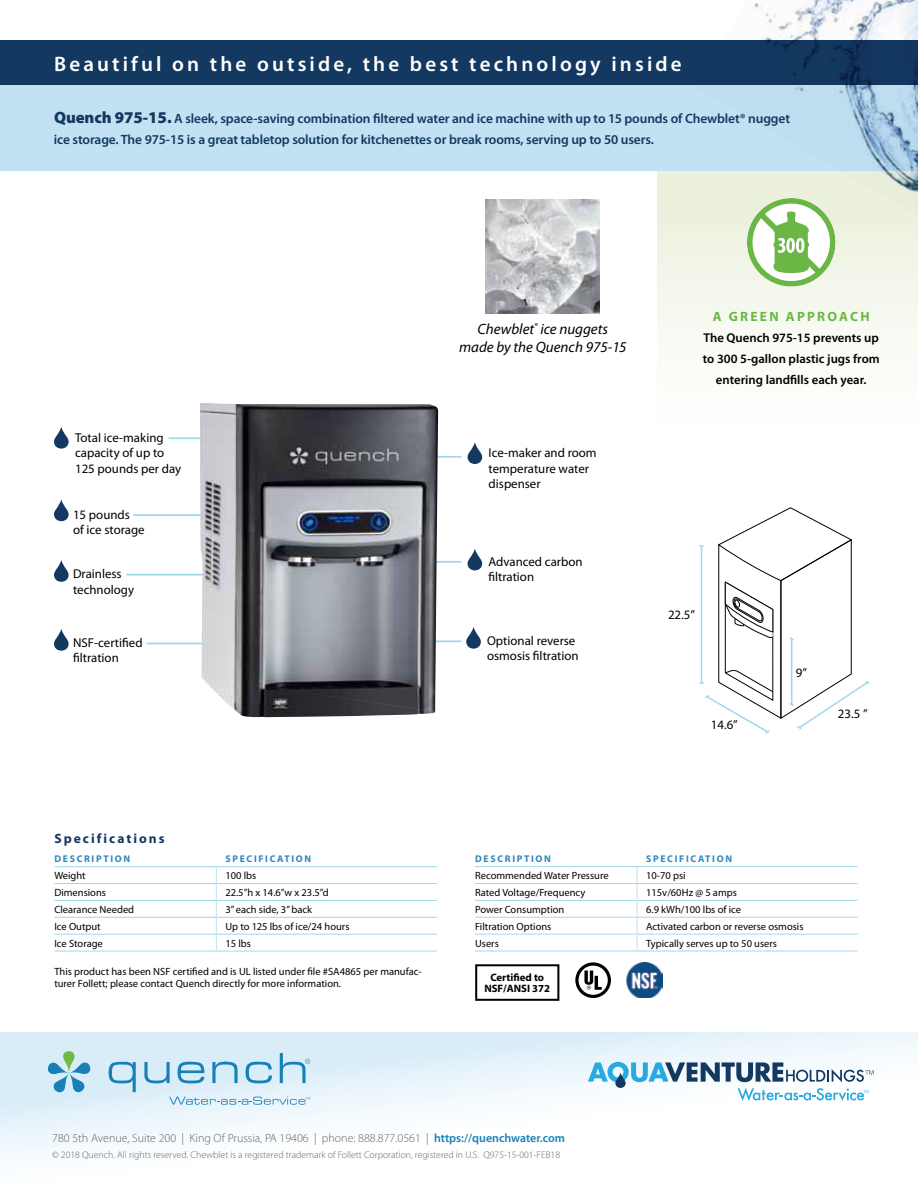
<style>
.page{position:relative;width:918px;height:1188px;background:#fff}
.page>*{position:absolute;margin:0;border:0;box-sizing:border-box;transform-origin:0 0}
.t1{font:600 21px "Myriad Pro";letter-spacing:.15em;color:#fff}
.t2{font:italic 15px/18px "Myriad Pro";color:#000;text-align:center}
.t3{font:600 13.5px/21px "Myriad Pro";letter-spacing:-.01em;color:#143961}
.t4{font:700 13.5px "Myriad Pro";letter-spacing:.17em;color:#6bb745}
.t5{font:700 13.5px "Myriad Pro";letter-spacing:.15em;color:#143961}
.t6{font:12.9px/15.5px "Myriad Pro";color:#000}
.t7{font:600 12.75px/21px "Myriad Pro";color:#000;text-align:center}
.t8{font:300 12px "Myriad Pro";color:#636466}
.t9{font:700 10.8px/11.4px "Myriad Pro";color:#000;text-align:center}
.t10{font:10.5px/12.6px "Myriad Pro";color:#000}
.t11{font:300 9.75px "Myriad Pro";color:#636466}
.t12{font:700 9.75px "Myriad Pro";letter-spacing:.17em;color:#2b88be}
.s1{font-weight:900;font-size:16.5px}
.s2{font-weight:600;color:#157fb8}
</style>
<div class="page">
<hr style="left:424px;top:456px;width:37px;height:2px;background:#a0d8eb">
<hr style="left:169px;top:437px;width:57px;height:2px;background:#a0d8eb">
<svg style="left:54px;top:427px;width:15px;height:22px"></svg>
<svg style="left:54px;top:629px;width:15px;height:22px"></svg>
<hr style="left:147px;top:643px;width:115px;height:1px;background:#a0d8eb">
<svg style="left:54px;top:560px;width:15px;height:22px"></svg>
<hr style="left:127px;top:574px;width:82px;height:1px;background:#a0d8eb">
<svg style="left:54px;top:500px;width:15px;height:21px"></svg>
<hr style="left:134px;top:514px;width:75px;height:2px;background:#a0d8eb">
<hr style="left:380px;top:640px;width:81px;height:2px;background:#a0d8eb">
<hr style="left:383px;top:561px;width:78px;height:2px;background:#a0d8eb">
<svg style="left:657px;top:171px;width:261px;height:176px"></svg>
<svg style="left:747px;top:220px;width:89px;height:67px"></svg>
<svg style="left:700px;top:507px;width:170px;height:227px"></svg>
<div style="left:0;top:63px;width:918px;height:108px;background:#c2e2f4"></div>
<div style="left:0;top:40px;width:918px;height:46px;background:#143961"></div>
<img style="left:696px;top:0;width:222px;height:220px">
<img style="left:200px;top:403px;width:238px;height:314px">
<hr style="left:54px;top:917px;width:162px;height:1px;background:#a0d8eb">
<hr style="left:217px;top:917px;width:220px;height:1px;background:#a0d8eb">
<hr style="left:54px;top:934px;width:162px;height:1px;background:#a0d8eb">
<hr style="left:217px;top:934px;width:220px;height:1px;background:#a0d8eb">
<hr style="left:54px;top:951px;width:162px;height:1px;background:#a0d8eb">
<hr style="left:216px;top:951px;width:221px;height:1px;background:#a0d8eb">
<hr style="left:54px;top:883px;width:162px;height:1px;background:#a0d8eb">
<hr style="left:217px;top:883px;width:220px;height:1px;background:#a0d8eb">
<hr style="left:54px;top:900px;width:162px;height:1px;background:#a0d8eb">
<hr style="left:217px;top:900px;width:220px;height:1px;background:#a0d8eb">
<hr style="left:54px;top:866px;width:162px;height:1px;background:#a0d8eb">
<hr style="left:216px;top:866px;width:221px;height:1px;background:#a0d8eb">
<svg style="left:216px;top:867px;width:1px;height:84px"></svg>
<hr style="left:475px;top:900px;width:162px;height:1px;background:#a0d8eb">
<hr style="left:638px;top:900px;width:220px;height:1px;background:#a0d8eb">
<hr style="left:475px;top:917px;width:162px;height:1px;background:#a0d8eb">
<hr style="left:638px;top:917px;width:220px;height:1px;background:#a0d8eb">
<hr style="left:475px;top:934px;width:162px;height:1px;background:#a0d8eb">
<hr style="left:638px;top:934px;width:220px;height:1px;background:#a0d8eb">
<hr style="left:475px;top:951px;width:162px;height:1px;background:#a0d8eb">
<hr style="left:637px;top:951px;width:221px;height:1px;background:#a0d8eb">
<svg style="left:637px;top:867px;width:1px;height:84px"></svg>
<hr style="left:475px;top:883px;width:162px;height:1px;background:#a0d8eb">
<hr style="left:637px;top:883px;width:221px;height:1px;background:#a0d8eb">
<hr style="left:475px;top:866px;width:162px;height:1px;background:#a0d8eb">
<hr style="left:637px;top:866px;width:221px;height:1px;background:#a0d8eb">
<img style="left:486px;top:199px;width:114px;height:114px">
<svg style="left:468px;top:442px;width:14px;height:22px"></svg>
<svg style="left:468px;top:549px;width:14px;height:21px"></svg>
<svg style="left:466px;top:627px;width:15px;height:22px"></svg>
<img style="left:627px;top:962px;width:36px;height:36px">
<svg style="left:575px;top:962px;width:36px;height:36px"></svg>
<div style="left:475px;top:964px;width:84px;height:37px;border:2px solid #000"></div>
<svg style="left:0;top:1032px;width:918px;height:125px"></svg>
<div style="left:63px;top:1051px;width:12px;height:22px;background:#72ba44;border-radius:5px"></div>
<svg style="left:48px;top:1063px;width:42px;height:29px"></svg>
<svg style="left:109px;top:1062px;width:27px;height:30px"></svg>
<svg style="left:144px;top:1062px;width:26px;height:21px"></svg>
<svg style="left:178px;top:1062px;width:26px;height:21px"></svg>
<svg style="left:212px;top:1062px;width:26px;height:21px"></svg>
<svg style="left:246px;top:1061px;width:26px;height:22px"></svg>
<svg style="left:280px;top:1053px;width:30px;height:30px"></svg>
<svg style="left:169px;top:1097px;width:141px;height:8px"></svg>
<svg style="left:588px;top:1062px;width:286px;height:20px"></svg>
<svg style="left:615px;top:1073px;width:11px;height:15px"></svg>
<svg style="left:738px;top:1088px;width:131px;height:13px"></svg>
<h1 class="t1" style="left:54px;top:51px;width:629px">Beautiful on the outside, the best technology inside</h1>
<p class="t3" style="left:54px;top:108px;width:738px"><span class="s1">Quench 975-15.</span> A sleek, space-saving combination filtered water and ice machine with up to 15 pounds of Chewblet® nugget ice storage. The 975-15 is a great tabletop solution for kitchenettes or break rooms, serving up to 50 users.</p>
<p class="t6" style="left:75px;top:430px;width:108px">Total ice-making capacity of up to<br>125 pounds per day</p>
<p class="t6" style="left:73px;top:506px;width:73px">15 pounds<br>of ice storage</p>
<p class="t6" style="left:73px;top:566px;width:63px">Drainless technology</p>
<p class="t6" style="left:73px;top:635px;width:71px">NSF-certified filtration</p>
<h2 class="t2" style="left:459px;top:319px;width:169px">Chewblet<sup>®</sup> ice nuggets made by the Quench 975-15</h2>
<p class="t6" style="left:489px;top:445px;width:110px">Ice-maker and room temperature water dispenser</p>
<p class="t6" style="left:488px;top:554px;width:96px">Advanced carbon filtration</p>
<p class="t6" style="left:487px;top:632px;width:93px">Optional reverse osmosis filtration</p>
<p class="t4" style="left:713px;top:308px;width:158px">A GREEN A PPROACH</p>
<p class="t7" style="left:703px;top:327px;width:178px">The Quench 975-15 prevents up to 300 5-gallon plastic jugs from entering landfills each year.</p>
<p class="t6" style="left:668px;top:607px;width:28px">22.5”</p>
<p class="t6" style="left:711px;top:717px;width:28px">14.6”</p>
<p class="t6" style="left:796px;top:664px;width:13px">9”</p>
<p class="t6" style="left:838px;top:705px;width:31px">23.5 ”</p>
<p class="t5" style="left:54px;top:830px;width:112px">SPECIFICATIONS</p>
<p class="t12" style="left:54px;top:853px;width:77px">DESCRIPTION</p>
<p class="t12" style="left:225px;top:853px;width:87px">SPECIFICATION</p>
<p class="t10" style="left:54px;top:869px;width:33px">Weight</p>
<p class="t10" style="left:225px;top:869px;width:32px">100 lbs</p>
<p class="t10" style="left:54px;top:886px;width:53px">Dimensions</p>
<p class="t10" style="left:225px;top:886px;width:105px">22.5”h x 14.6”w x 23.5”d</p>
<p class="t10" style="left:54px;top:903px;width:81px">Clearance Needed</p>
<p class="t10" style="left:225px;top:903px;width:88px">3” each side, 3” back</p>
<p class="t10" style="left:54px;top:920px;width:48px">Ice Output</p>
<p class="t10" style="left:225px;top:920px;width:126px">Up to 125 lbs of ice/24 hours</p>
<p class="t10" style="left:54px;top:937px;width:50px">Ice Storage</p>
<p class="t10" style="left:225px;top:937px;width:27px">15 lbs</p>
<p class="t10" style="left:54px;top:965px;width:369px">This product has been NSF certified and is UL listed under file #SA4865 per manufac&shy;turer Follett; please contact Quench directly for more information.</p>
<p class="t12" style="left:475px;top:852px;width:77px">DESCRIPTION</p>
<p class="t12" style="left:646px;top:852px;width:87px">SPECIFICATION</p>
<p class="t10" style="left:475px;top:869px;width:135px">Recommended Water Pressure</p>
<p class="t10" style="left:646px;top:869px;width:41px">10-70 psi</p>
<p class="t10" style="left:475px;top:886px;width:112px">Rated Voltage/Frequency</p>
<p class="t10" style="left:646px;top:886px;width:92px">115v/60Hz @ 5 amps</p>
<p class="t10" style="left:475px;top:903px;width:91px">Power Consumption</p>
<p class="t10" style="left:646px;top:903px;width:96px">6.9 kWh/100 lbs of ice</p>
<p class="t10" style="left:475px;top:920px;width:78px">Filtration Options</p>
<p class="t10" style="left:646px;top:920px;width:159px">Activated carbon or reverse osmosis</p>
<p class="t10" style="left:475px;top:937px;width:25px">Users</p>
<p class="t10" style="left:646px;top:937px;width:132px">Typically serves up to 50 users</p>
<p class="t9" style="left:484px;top:971px;width:67px">CERTIFIED TO<br>NSF/ANSI 372</p>
<p class="t8" style="left:52px;top:1131px;width:514px">780 5th Avenue, Suite 200 | King Of Prussia, PA 19406 | phone: 888.877.0561 | <span class="s2">https://quenchwater.com</span></p>
<p class="t11" style="left:52px;top:1149px;width:509px">© 2018 Quench. All rights reserved. Chewblet is a registered trademark of Follett Corporation, registered in U.S. Q975-15-001-FEB18</p>
</div>
